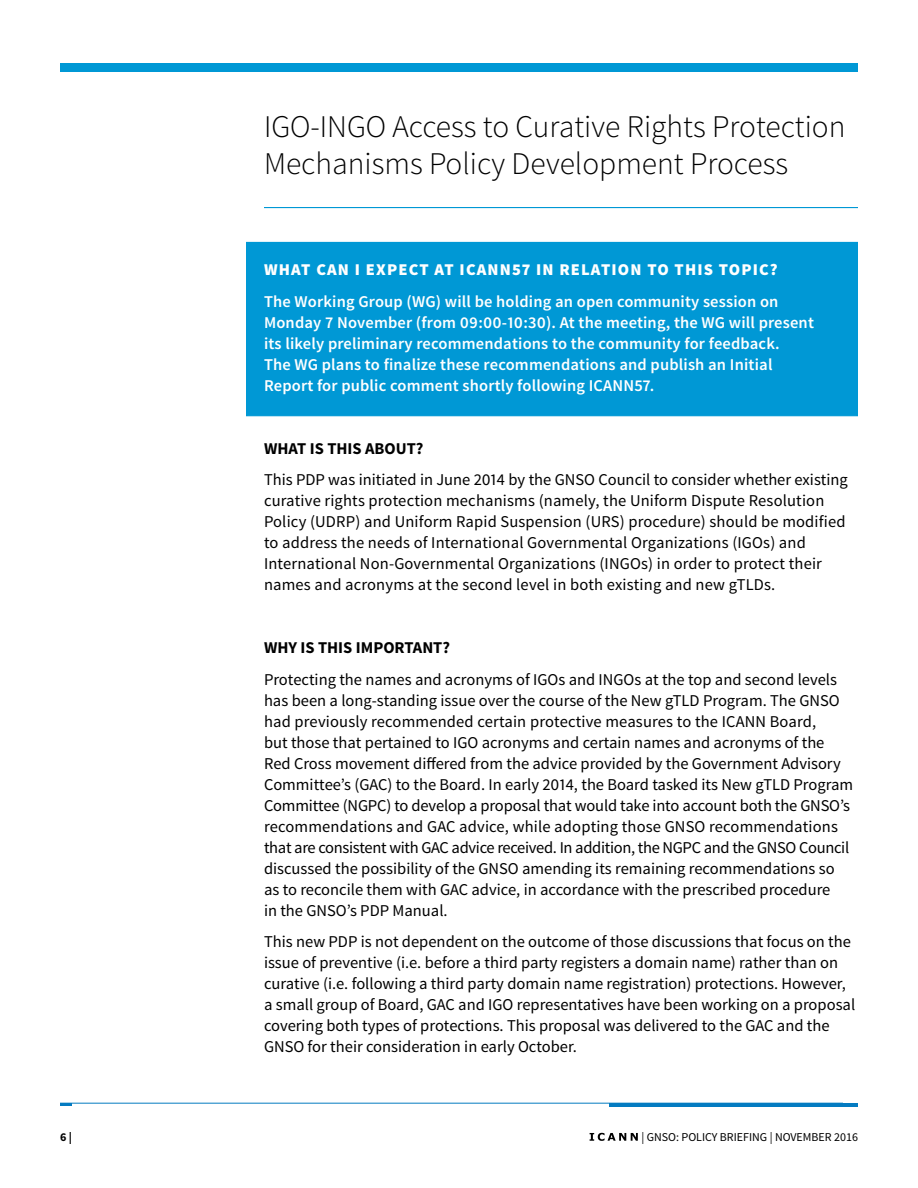
<style>
.page{position:relative;width:918px;height:1188px;background:#fff}
.page>*{position:absolute;margin:0;border:0;box-sizing:border-box;transform-origin:0 0}
.t1{font:300 31.5px/37.5px "Source Sans Pro";color:#000}
.t2{font:16.5px/21px "Source Sans Pro";color:#000}
.t3{font:600 16.5px/21px "Source Sans Pro";letter-spacing:.01em;color:#fff}
.t4{font:900 16.5px "Source Sans Pro";letter-spacing:.07em;color:#fff}
.t5{font:700 16.5px "Source Sans Pro";color:#000}
.t6{font:12px "Source Sans Pro";color:#000}
.t7{font:700 12px "Source Sans Pro";color:#000}
</style>
<div class="page">
<div style="left:246px;top:242px;width:612px;height:174px;background:#0098d5"></div>
<hr style="left:264px;top:207px;width:594px;height:1px;background:#0098d5">
<hr style="left:60px;top:1103px;width:783px;height:1px;background:#047bc1">
<svg style="left:590px;top:1133px;width:48px;height:8px"></svg>
<svg style="left:60px;top:1104px;width:11px;height:2px"></svg>
<hr style="left:610px;top:1103px;width:248px;height:3px;background:#047bc1">
<div style="left:60px;top:63px;width:798px;height:9px;background:#0098d5"></div>
<h1 class="t1" style="left:264px;top:108px;width:583px">IGO-INGO Access to Curative Rights Protection<br>Mechanisms Policy Development Process</h1>
<p class="t4" style="left:264px;top:259px;width:515px">WHAT CAN I EXPECT AT ICANN57 IN RELATION TO THIS TOPIC?</p>
<p class="t3" style="left:264px;top:291px;width:551px">The Working Group (WG) will be holding an open community session on Monday 7 November (from 09:00-10:30). At the meeting, the WG will present its likely preliminary recommendations to the community for feedback.<br>The WG plans to finalize these recommendations and publish an Initial Report for public comment shortly following ICANN57.</p>
<p class="t5" style="left:264px;top:438px;width:161px">WHAT IS THIS ABOUT?</p>
<p class="t2" style="left:264px;top:470px;width:585px">This PDP was initiated in June 2014 by the GNSO Council to consider whether existing curative rights protection mechanisms (namely, the Uniform Dispute Resolution Policy (UDRP) and Uniform Rapid Suspension (URS) procedure) should be modified to address the needs of International Governmental Organizations (IGOs) and International Non-Governmental Organizations (INGOs) in order to protect their names and acronyms at the second level in both existing and new gTLDs.</p>
<p class="t5" style="left:264px;top:637px;width:188px">WHY IS THIS IMPORTANT?</p>
<p class="t2" style="left:264px;top:669px;width:591px">Protecting the names and acronyms of IGOs and INGOs at the top and second levels has been a long-standing issue over the course of the New gTLD Program. The GNSO had previously recommended certain protective measures to the ICANN Board,<br>but those that pertained to IGO acronyms and certain names and acronyms of the Red Cross movement differed from the advice provided by the Government Advisory Committee’s (GAC) to the Board. In early 2014, the Board tasked its New gTLD Program Committee (NGPC) to develop a proposal that would take into account both the GNSO’s recommendations and GAC advice, while adopting those GNSO recommendations that are consistent with GAC advice received. In addition, the NGPC and the GNSO Council discussed the possibility of the GNSO amending its remaining recommendations so as to reconcile them with GAC advice, in accordance with the prescribed procedure<br>in the GNSO’s PDP Manual.</p>
<p class="t2" style="left:264px;top:932px;width:593px">This new PDP is not dependent on the outcome of those discussions that focus on the issue of preventive (i.e. before a third party registers a domain name) rather than on curative (i.e. following a third party domain name registration) protections. However, a small group of Board, GAC and IGO representatives have been working on a proposal covering both types of protections. This proposal was delivered to the GAC and the GNSO for their consideration in early October.</p>
<p class="t7" style="left:60px;top:1129px;width:14px">6 |</p>
<p class="t6" style="left:642px;top:1129px;width:218px">| GNSO: POLICY BRIEFING | NOVEMBER 2016</p>
</div>
